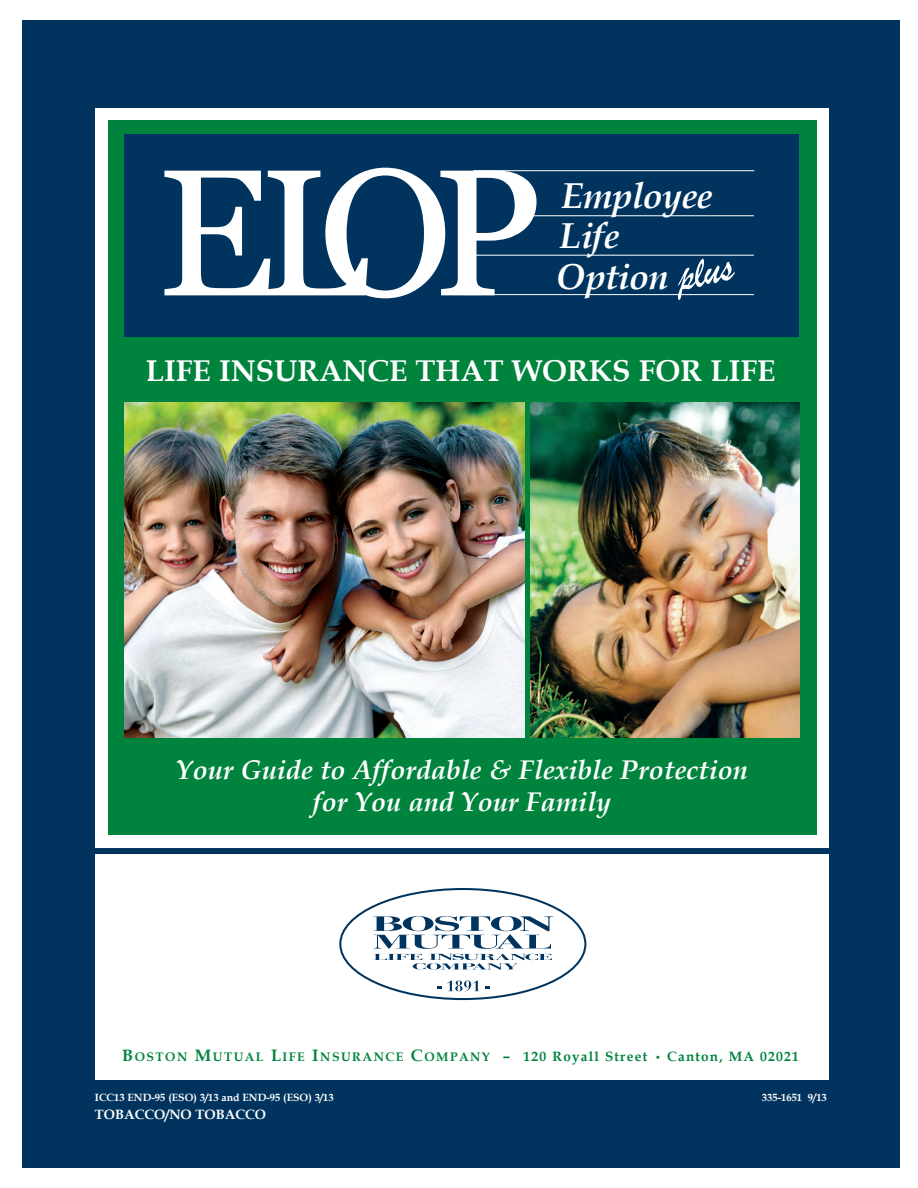
<style>
.page{position:relative;width:918px;height:1188px;background:#fff}
.page>*{position:absolute;margin:0;border:0;box-sizing:border-box;transform-origin:0 0}
.t1{font:180px "Georgia";color:#fff}
.t2{font:45px "Brush Script";color:#fff}
.t3{font:italic 700 36px "Book Antiqua";letter-spacing:-.02em;color:#fff}
.t4{font:700 30px "Book Antiqua";color:#fff}
.t5{font:italic 700 27px "Book Antiqua";color:#fff}
.t6{font:700 13.5px "Book Antiqua";letter-spacing:.09em;color:#00843d}
.t7{font:700 13.5px "Book Antiqua";color:#fff}
.t8{font:700 10.5px "Book Antiqua";color:#fff}
.s1{font-size:16.5px}
.s2{font-size:12.3px}
.s3{font-size:15px}
.s4{font-size:10.5px}
</style>
<div class="page">
<div style="left:22px;top:21px;width:878px;height:1147px;background:#00345e"></div>
<div style="left:95px;top:108px;width:733px;height:972px;background:#fff"></div>
<div style="left:108px;top:120px;width:708px;height:714px;background:#00843d"></div>
<div style="left:124px;top:135px;width:675px;height:202px;background:#00345e"></div>
<hr style="left:473px;top:170px;width:281px;height:1px;background:#fff">
<hr style="left:523px;top:215px;width:231px;height:1px;background:#fff">
<hr style="left:470px;top:255px;width:284px;height:1px;background:#fff">
<hr style="left:463px;top:294px;width:291px;height:1px;background:#fff">
<svg style="left:95px;top:845px;width:734px;height:14px"></svg>
<svg style="left:447px;top:980px;width:32px;height:11px"></svg>
<svg style="left:485px;top:986px;width:4px;height:3px"></svg>
<svg style="left:437px;top:986px;width:4px;height:3px"></svg>
<svg style="left:373px;top:916px;width:180px;height:54px"></svg>
<img style="left:125px;top:403px;width:399px;height:334px">
<img style="left:530px;top:403px;width:269px;height:334px">
<p class="t1" style="left:157px;top:102px;width:387px">ELOP</p>
<p class="t3" style="left:562px;top:174px;width:152px">Employee</p>
<p class="t3" style="left:560px;top:215px;width:61px">Life</p>
<p class="t3" style="left:556px;top:255px;width:114px">Option</p>
<p class="t2" style="left:671px;top:250px;width:59px;rotate:-12deg">plus</p>
<p class="t4" style="left:146px;top:353px;width:631px">LIFE INSURANCE THAT WORKS FOR LIFE</p>
<p class="t5" style="left:176px;top:754px;width:573px">Your Guide to Affordable &amp; Flexible Protection</p>
<p class="t5" style="left:313px;top:786px;width:300px">for You and Your Family</p>
<p class="t6" style="left:122px;top:1049px;width:678px"><span class="s1">B</span><span class="s2">OSTON</span> <span class="s1">M</span><span class="s2">UTUAL</span> <span class="s1">L</span><span class="s2">IFE</span> <span class="s1">I</span><span class="s2">NSURANCE</span> <span class="s1">C</span><span class="s2">OMPANY</span> <span class="s3">–</span> 120 Royall Street <span class="s4">•</span> Canton, MA 02021</p>
<p class="t8" style="left:95px;top:1091px;width:240px">ICC13 END-95 (ESO) 3/13 and END-95 (ESO) 3/13</p>
<p class="t8" style="left:762px;top:1091px;width:66px">335-1651 9/13</p>
<p class="t7" style="left:95px;top:1106px;width:173px">TOBACCO/NO TOBACCO</p>
</div>
